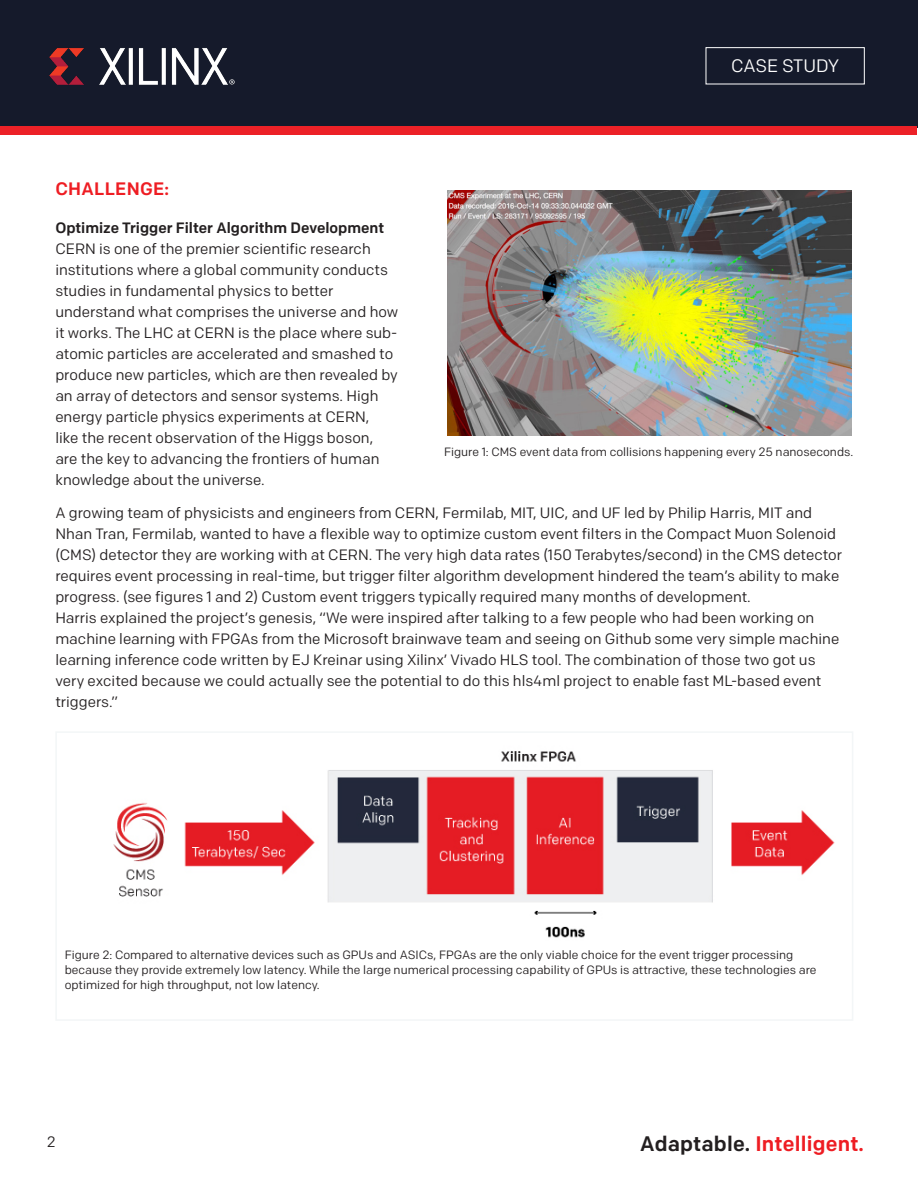
<style>
.page{position:relative;width:918px;height:1188px;background:#fff}
.page>*{position:absolute;margin:0;border:0;box-sizing:border-box;transform-origin:0 0}
.t1{font:500 21px "Colfax";letter-spacing:.01em;color:#ee1d23}
.Paragraph_Style_5{font:500 18px "Colfax";letter-spacing:.01em;color:#ee1d23}
.t2{font:18px "Colfax";letter-spacing:-.01em;color:#fff}
.t3{font:15px/21px "Colfax";color:#231f20}
.t4{font:500 15px "Colfax";color:#231f20}
.t5{font:12px/15px "Colfax";color:#231f20}
.s1{color:#231f20}
</style>
<div class="page">
<div style="left:0;top:0;width:918px;height:128px;background:#151a2b"></div>
<div style="left:706px;top:47px;width:159px;height:37px;border:1px solid #fff"></div>
<div style="left:1px;top:127px;width:916px;height:8px;background:#ec2127"></div>
<img style="left:49px;top:48px;width:186px;height:37px">
<div style="left:55px;top:731px;width:798px;height:290px;border:2px solid #f3f6f7"></div>
<img style="left:447px;top:190px;width:405px;height:246px">
<img style="left:113px;top:751px;width:722px;height:187px">
<p class="Paragraph_Style_5" style="left:55px;top:178px;width:115px">CHALLENGE:</p>
<p class="t4" style="left:55px;top:218px;width:330px">Optimize Trigger Filter Algorithm Development</p>
<p class="t3" style="left:55px;top:238px;width:344px">CERN is one of the premier scientific research institutions where a global community conducts studies in fundamental physics to better understand what comprises the universe and how it works. The LHC at CERN is the place where sub&shy;atomic particles are accelerated and smashed to produce new particles, which are then revealed by an array of detectors and sensor systems. High energy particle physics experiments at CERN,<br>like the recent observation of the Higgs boson, are the key to advancing the frontiers of human knowledge about the universe.</p>
<p class="t2" style="left:731px;top:55px;width:109px">CASE STUDY</p>
<p class="t5" style="left:444px;top:445px;width:411px">Figure 1: CMS event data from collisions happening every 25 nanoseconds.</p>
<p class="t3" style="left:55px;top:502px;width:788px">A growing team of physicists and engineers from CERN, Fermilab, MIT, UIC, and UF led by Philip Harris, MIT and Nhan Tran, Fermilab, wanted to have a flexible way to optimize custom event filters in the Compact Muon Solenoid (CMS) detector they are working with at CERN. The very high data rates (150 Terabytes/second) in the CMS detector requires event processing in real-time, but trigger filter algorithm development hindered the team’s ability to make progress. (see figures 1 and 2) Custom event triggers typically required many months of development.</p>
<p class="t3" style="left:55px;top:607px;width:785px">Harris explained the project’s genesis, “We were inspired after talking to a few people who had been working on machine learning with FPGAs from the Microsoft brainwave team and seeing on Github some very simple machine learning inference code written by EJ Kreinar using Xilinx’ Vivado HLS tool. The combination of those two got us very excited because we could actually see the potential to do this hls4ml project to enable fast ML-based event triggers.”</p>
<p class="t5" style="left:65px;top:947px;width:753px">Figure 2: Compared to alternative devices such as GPUs and ASICs, FPGAs are the only viable choice for the event trigger processing because they provide extremely low latency. While the large numerical processing capability of GPUs is attractive, these technologies are optimized for high throughput, not low latency.</p>
<p class="t3" style="left:47px;top:1131px;width:10px">2</p>
<h1 class="t1" style="left:640px;top:1130px;width:225px"><span class="s1">Adaptable.</span> Intelligent.</h1>
</div>
